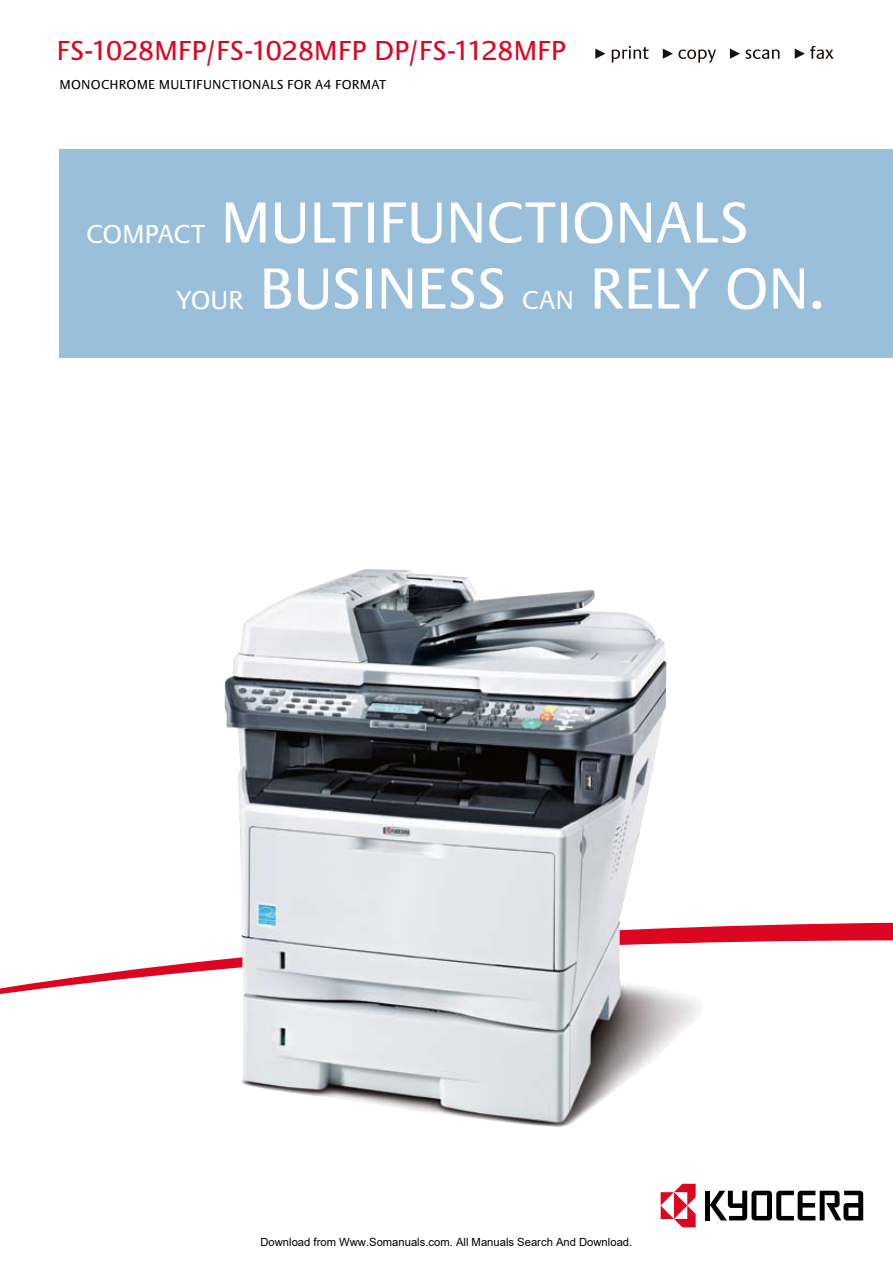
<style>
.page{position:relative;width:893px;height:1263px;background:#fff}
.page>*{position:absolute;margin:0;border:0;box-sizing:border-box;transform-origin:0 0}
.t1{font:60px "Praxis EF";color:#fff}
.t2{font:28.5px "Praxis EF";letter-spacing:-.02em;color:#dc0621}
.t3{font:27px "Praxis EF";color:#fff}
.t4{font:13.5px "Praxis EF";letter-spacing:.015em;color:#000}
.t5{font:11.25px "Arial";color:#000}
</style>
<div class="page">
<div style="left:60px;top:149px;width:833px;height:208px;background:#99bfdb"></div>
<svg style="left:606px;top:922px;width:287px;height:18px;fill:#dc0621"></svg>
<svg style="left:0;top:940px;width:893px;height:157px"></svg>
<img style="left:224px;top:569px;width:382px;height:558px">
<svg style="left:612px;top:46px;width:37px;height:17px"></svg>
<svg style="left:746px;top:49px;width:33px;height:10px"></svg>
<svg style="left:595px;top:49px;width:10px;height:10px"></svg>
<svg style="left:663px;top:49px;width:53px;height:14px"></svg>
<svg style="left:730px;top:49px;width:10px;height:10px"></svg>
<svg style="left:795px;top:46px;width:38px;height:13px"></svg>
<div style="left:704px;top:1191px;width:5px;height:29px;background:#000"></div>
<svg style="left:710px;top:1191px;width:153px;height:29px"></svg>
<svg style="left:661px;top:1184px;width:35px;height:43px"></svg>
<h2 class="t2" style="left:56px;top:35px;width:511px">FS-1028MFP/FS-1028MFP DP/FS-1128MFP</h2>
<p class="t4" style="left:60px;top:78px;width:328px">MONOCHROME MULTIFUNCTIONALS FOR A4 FORMAT</p>
<h3 class="t3" style="left:86px;top:219px;width:18px">COMPACT</h3>
<h1 class="t1" style="left:220px;top:190px;width:83px">MULTIFUNCTIONALS</h1>
<h3 class="t3" style="left:176px;top:285px;width:18px">YOUR</h3>
<h1 class="t1" style="left:259px;top:256px;width:31px">BUSINESS</h1>
<h3 class="t3" style="left:522px;top:285px;width:18px">CAN</h3>
<h1 class="t1" style="left:589px;top:256px;width:30px">RELY</h1>
<h1 class="t1" style="left:725px;top:256px;width:101px">ON .</h1>
<p class="t5" style="left:260px;top:1235px;width:373px">Download from Www.Somanuals.com. All Manuals Search And Download.</p>
</div>
